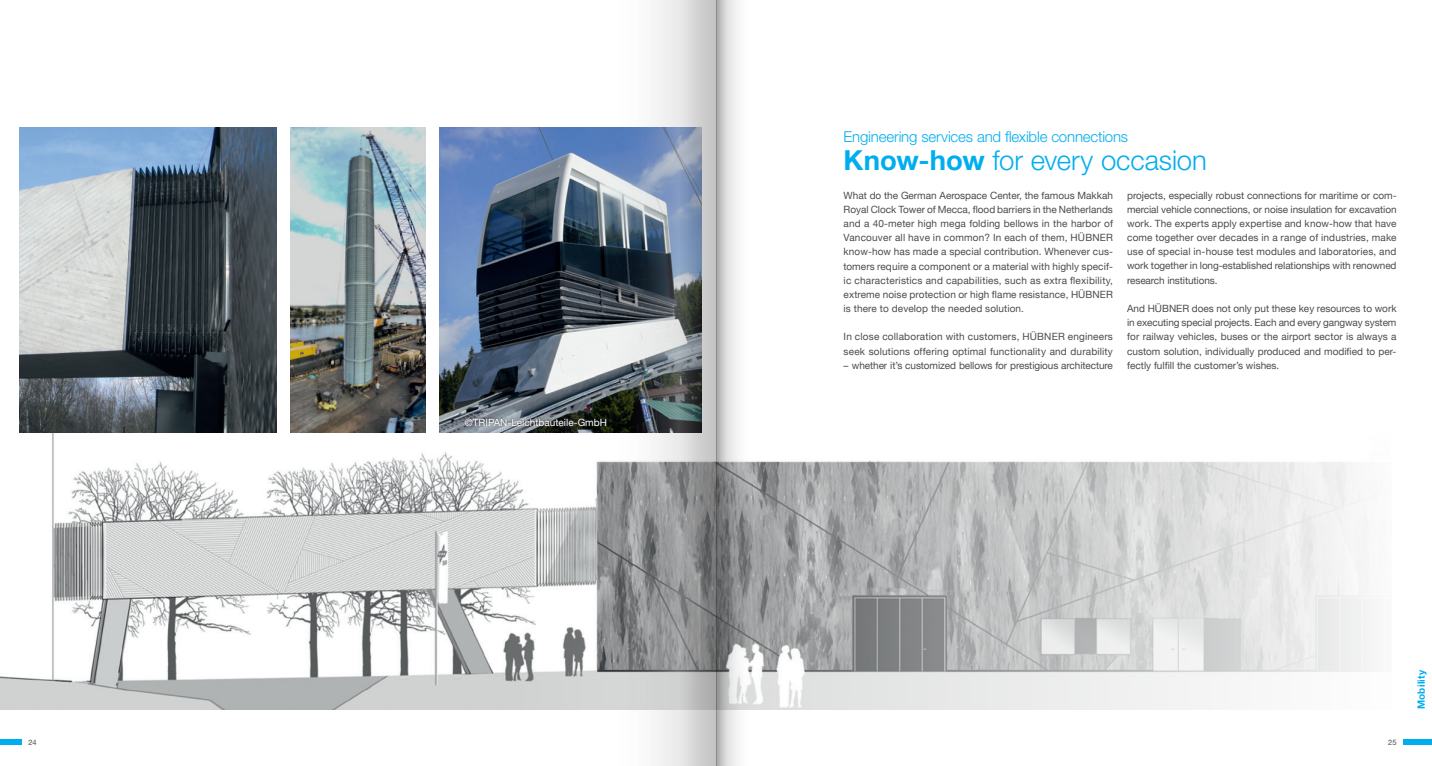
<style>
.page{position:relative;width:1432px;height:766px;background:#fff}
.page>*{position:absolute;margin:0;border:0;box-sizing:border-box;transform-origin:0 0}
.t1{font:300 27.5px "Helvetica Neue LT Pro";letter-spacing:-.005em;color:#00aeef}
.t2{font:300 15px "Helvetica Neue LT Pro";letter-spacing:-.01em;color:#00aeef}
.t3{font:10px/14.1px "Helvetica Neue LT";color:#4b4c4d;text-align:justify}
.t4{font:10px/14.1px "Helvetica Neue LT";letter-spacing:.02em;color:#4b4c4d}
.t5{font:10px "Helvetica Neue LT";color:#fff}
.t6{font:700 10px "Helvetica Neue LT";letter-spacing:.025em;color:#00aeef}
.t7{font:7.5px "Helvetica Neue LT";color:#4b4c4d}
.s1{font-family:"Helvetica Neue LT";font-weight:700}
</style>
<div class="page">
<img style="left:0;top:432px;width:1375px;height:277px">
<img style="left:291px;top:128px;width:134px;height:304px">
<img style="left:19px;top:128px;width:257px;height:304px">
<img style="left:439px;top:128px;width:170px;height:304px">
<div style="left:463px;top:416px;width:145px;height:11px;background:#231f20;opacity:.75"></div>
<div style="left:0;top:739px;width:21px;height:5px;background:#00aeef"></div>
<div style="left:1403px;top:739px;width:28px;height:5px;background:#00aeef"></div>
<svg style="left:723px;top:0;width:29px;height:765px"></svg>
<svg style="left:609px;top:0;width:114px;height:765px"></svg>
<p class="t7" style="left:28px;top:737px;width:10px">24</p>
<p class="t5" style="left:465px;top:416px;width:144px">©TRIPAN-Leichtbauteile-GmbH</p>
<h2 class="t2" style="left:843px;top:127px;width:286px">Engineering services and flexible connections</h2>
<h1 class="t1" style="left:843px;top:143px;width:365px"><span class="s1">Know-how</span> for every occasion</h1>
<p class="t3" style="left:843px;top:188px;width:271px">What do the German Aerospace Center, the famous Makkah Royal Clock Tower of Mecca, flood barriers in the Netherlands and a 40-meter high mega folding bellows in the harbor of Vancouver all have in common? In each of them, HÜBNER know-how has made a special contribution. Whenever cus&shy;tomers require a component or a material with highly specif&shy;ic characteristics and capabilities, such as extra flexibility, extreme noise protection or high flame resistance, HÜBNER is there to develop the needed solution.</p>
<p class="t4" style="left:843px;top:329px;width:271px">In close collaboration with customers, HÜBNER engineers seek solutions offering optimal functionality and durability</p>
<p class="t3" style="left:843px;top:358px;width:271px">– whether it’s customized bellows for prestigious architecture</p>
<p class="t3" style="left:1127px;top:188px;width:271px">projects, especially robust connections for maritime or com&shy;mercial vehicle connections, or noise insulation for excavation work. The experts apply expertise and know-how that have come together over decades in a range of industries, make use of special in-house test modules and laboratories, and work together in long-established relationships with renowned research institutions.</p>
<p class="t3" style="left:1127px;top:301px;width:271px">And HÜBNER does not only put these key resources to work in executing special projects. Each and every gangway system for railway vehicles, buses or the airport sector is always a custom solution, individually produced and modified to per&shy;fectly fulfill the customer’s wishes.</p>
<p class="t7" style="left:1388px;top:737px;width:10px">25</p>
<p class="t6" style="left:1415px;top:709px;width:41px;rotate:-90deg">Mobility</p>
</div>
